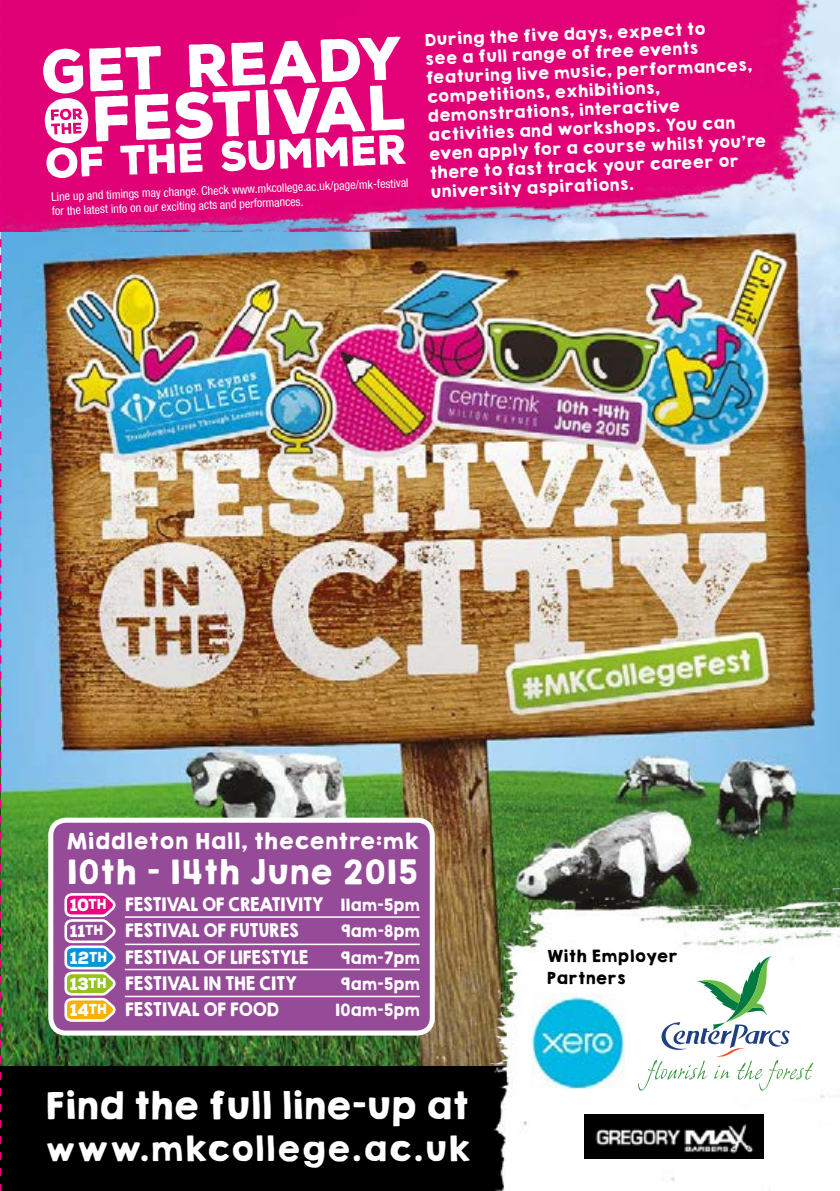
<style>
.page{position:relative;width:840px;height:1191px;background:#fff}
.page>*{position:absolute;margin:0;border:0;box-sizing:border-box;transform-origin:0 0}
.t1{font:34px "KGHAPPY Solid";letter-spacing:-.04em;color:#fff}
.t2{font:31px "KGHAPPY Solid";color:#fff}
.t3{font:30.2px "KGHAPPY Solid";letter-spacing:-.01em;color:#fff}
.t4{font:20px "KGHAPPY Solid";letter-spacing:-.01em;color:#fff}
.t5{font:17px/26.2px "KGHAPPY Solid";letter-spacing:-.07em;color:#fff;scale:.95 1}
.t6{font:15.2px/26.2px "KGHAPPY Solid";letter-spacing:-.04em;color:#fff;text-align:center;scale:.95 1}
.t7{font:15px/19px "KGHAPPY Solid";color:#fff}
.t8{font:15px/22px "KGHAPPY Solid";letter-spacing:-.01em;color:#000}
.t9{font:condensed 12px/14.8px "Helvetica Neue LT Com";color:#fff}
.s1{font-family:"Nexa Rust Sans";font-weight:900}
.s2{font-family:"Nexa Rust Sans";font-weight:900;font-size:14px}
.s3{font-size:29.4px}
</style>
<div class="page">
<img style="left:1px;top:231px;width:838px;height:835px">
<div style="left:0;top:1066px;width:839px;height:125px;background:#000"></div>
<img style="left:475px;top:888px;width:364px;height:303px">
<img style="left:584px;top:1115px;width:179px;height:43px">
<img style="left:531px;top:993px;width:92px;height:98px">
<svg style="left:637px;top:956px;width:152px;height:134px"></svg>
<img style="left:1px;top:0;width:838px;height:231px">
<svg style="left:43px;top:37px;width:362px;height:141px"></svg>
<div style="left:51px;top:820px;width:381px;height:213px;background:#954b97;border-radius:15px"></div>
<div style="left:48px;top:817px;width:386px;height:218px;border:5px solid #fff;border-radius:15px"></div>
<svg style="left:64px;top:893px;width:52px;height:129px"></svg>
<hr style="left:125px;top:916px;width:294px;height:1px;background:#fff">
<hr style="left:125px;top:943px;width:294px;height:2px;background:#fff">
<hr style="left:125px;top:968px;width:294px;height:2px;background:#fff">
<hr style="left:125px;top:995px;width:294px;height:2px;background:#fff">
<svg style="left:0;top:0;width:1px;height:1191px"></svg>
<p class="t9" style="left:51px;top:188px;width:359px;rotate:-2deg">Line up and timings may change. Check www.mkcollege.ac.uk/page/mk-festival for the latest info on our exciting acts and performances.</p>
<p class="t7" style="left:423px;top:29px;width:339px;rotate:-2deg">During the five days, expect to<br>see a full range of free events featuring live music, performances, competitions, exhibitions, demonstrations, interactive activities and workshops. You can even apply for a course whilst you’re there to fast track your career or university aspirations.</p>
<h3 class="t4" style="left:65px;top:826px;width:355px">Middleton Hall, thecentre:mk</h3>
<h3 class="t3" style="left:65px;top:848px;width:353px">10th - 14th June 2015</h3>
<p class="t5" style="left:70px;top:891px;width:268px"><span class="s1">10</span><span class="s2">th</span> FESTIVAL OF CREATIVITY<br><span class="s1">11</span><span class="s2">th</span> FESTIVAL OF FUTURES<br><span class="s1">12</span><span class="s2">th</span> FESTIVAL OF LIFESTYLE<br><span class="s1">13</span><span class="s2">th</span> FESTIVAL IN THE CITY<br><span class="s1">14</span><span class="s2">th</span> FESTIVAL OF FOOD</p>
<p class="t6" style="left:334px;top:892px;width:91px">11am-5pm<br>9am-8pm<br>9am-7pm<br>9am-5pm<br>10am-5pm</p>
<h1 class="t1" style="left:44px;top:1079px;width:425px">Find the full line-up at</h1>
<h2 class="t2" style="left:44px;top:1124px;width:428px"><span class="s3">w</span>ww.mkcollege.ac.uk</h2>
<p class="t8" style="left:545px;top:945px;width:133px">With Employer<br>Partners</p>
</div>
